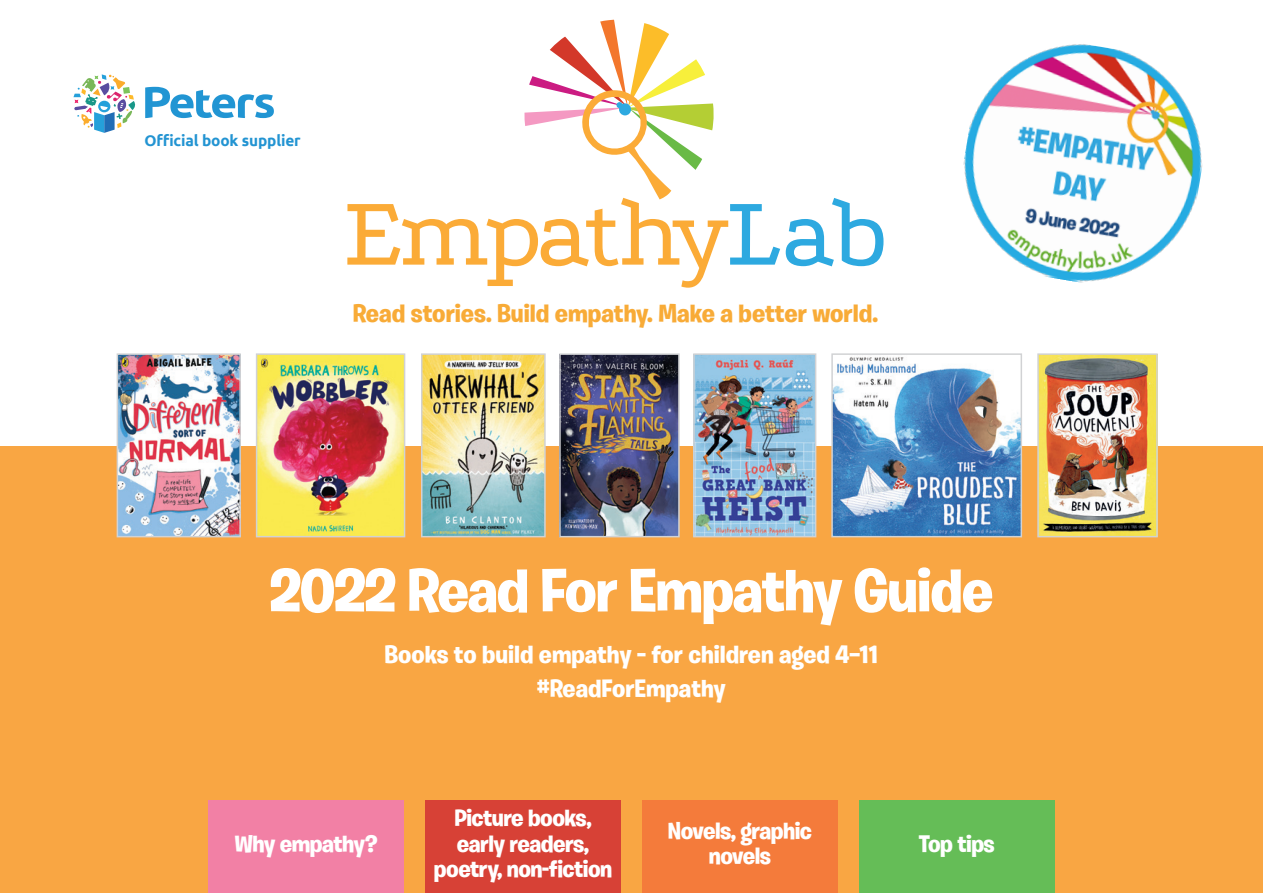
<style>
.page{position:relative;width:1263px;height:893px;background:#fff}
.page>*{position:absolute;margin:0;border:0;box-sizing:border-box;transform-origin:0 0}
.t1{font:700 61.2px "Burbank Big";letter-spacing:-.02em;color:#fff}
.t2{font:700 25.5px "Burbank Big";color:#f8ab37}
.t3{font:700 25.2px "Burbank Big";color:#fff}
.t4{font:700 24px/25.5px "Burbank Big";letter-spacing:-.02em;color:#fff;text-align:center}
.t5{font:700 15.45px "Ubuntu";letter-spacing:-.01em;color:#2394d2}
</style>
<div class="page">
<div style="left:0;top:446px;width:1263px;height:447px;background:#f9a643"></div>
<svg style="left:145px;top:87px;width:129px;height:31px"></svg>
<svg style="left:73px;top:74px;width:63px;height:59px"></svg>
<div style="left:209px;top:800px;width:195px;height:93px;background:#f280a5"></div>
<div style="left:425px;top:800px;width:196px;height:93px;background:#d74136"></div>
<div style="left:642px;top:800px;width:195px;height:93px;background:#f47b3b"></div>
<div style="left:859px;top:800px;width:195px;height:93px;background:#65bd57"></div>
<img style="left:963px;top:44px;width:240px;height:239px">
<img style="left:696px;top:356px;width:117px;height:178px">
<div style="left:693px;top:353px;width:123px;height:184px;border:2px solid #d1d2d4"></div>
<img style="left:562px;top:356px;width:115px;height:178px">
<div style="left:559px;top:353px;width:121px;height:184px;border:2px solid #d1d2d4"></div>
<img style="left:259px;top:356px;width:143px;height:178px">
<div style="left:256px;top:353px;width:149px;height:184px;border:2px solid #d1d2d4"></div>
<img style="left:424px;top:356px;width:119px;height:178px">
<div style="left:421px;top:353px;width:125px;height:184px;border:2px solid #d1d2d4"></div>
<img style="left:120px;top:356px;width:118px;height:178px">
<div style="left:117px;top:353px;width:124px;height:184px;border:2px solid #d1d2d4"></div>
<img style="left:834px;top:357px;width:185px;height:177px">
<div style="left:831px;top:353px;width:191px;height:184px;border:2px solid #d1d2d4"></div>
<img style="left:1040px;top:356px;width:115px;height:178px">
<div style="left:1037px;top:353px;width:121px;height:184px;border:2px solid #d1d2d4"></div>
<svg style="left:786px;top:198px;width:97px;height:68px"></svg>
<svg style="left:347px;top:20px;width:433px;height:268px"></svg>
<p class="t5" style="left:144px;top:131px;width:158px">Official book supplier</p>
<p class="t2" style="left:353px;top:298px;width:527px">Read stories. Build empathy. Make a better world.</p>
<p class="t1" style="left:270px;top:553px;width:725px">2022 Read For Empathy Guide</p>
<p class="t3" style="left:384px;top:639px;width:495px">Books to build empathy – for children aged 4—11</p>
<p class="t3" style="left:537px;top:673px;width:190px">#ReadForEmpathy</p>
<p class="t4" style="left:235px;top:831px;width:144px">Why empathy?</p>
<p class="t4" style="left:434px;top:805px;width:180px">Picture books, early readers, poetry, non-fiction</p>
<p class="t4" style="left:668px;top:818px;width:146px">Novels, graphic novels</p>
<p class="t4" style="left:919px;top:831px;width:77px">Top tips</p>
</div>
